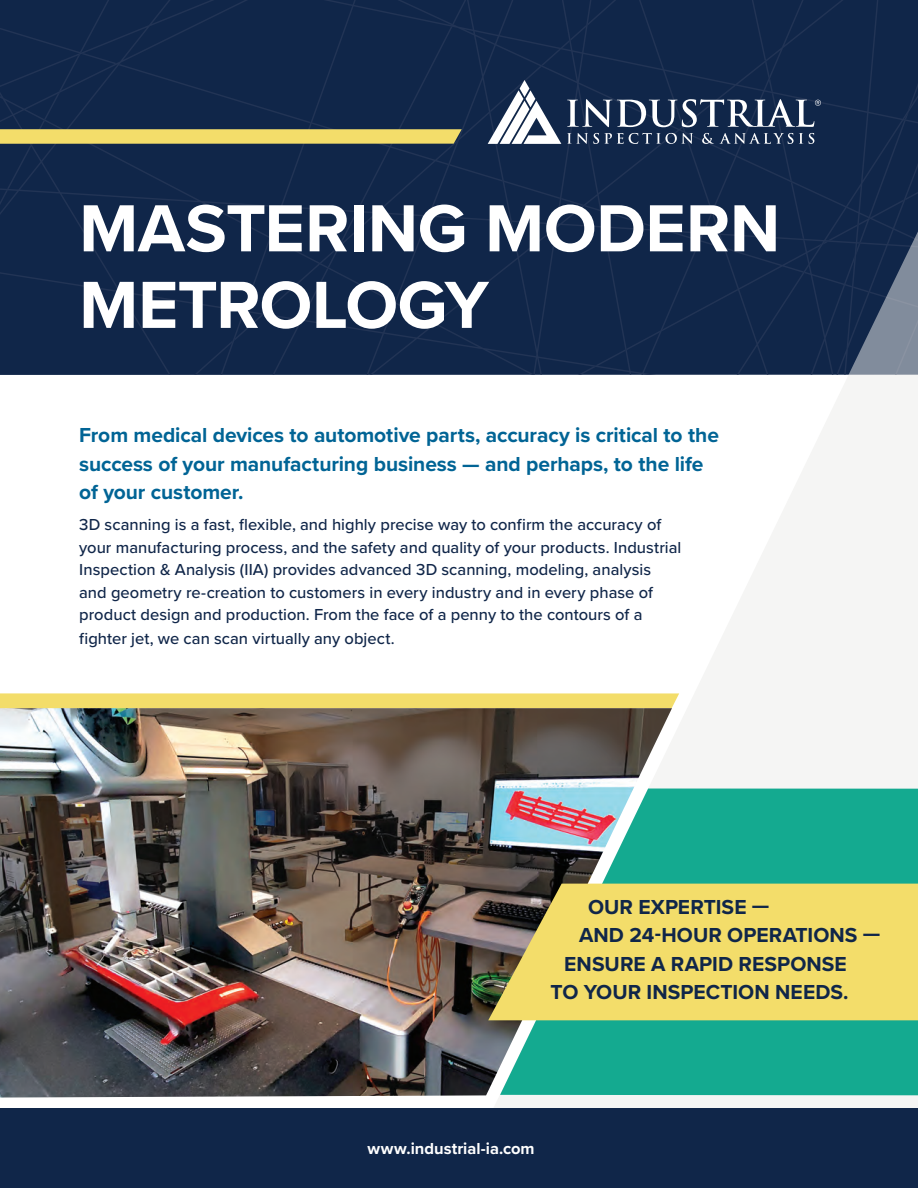
<style>
.page{position:relative;width:918px;height:1188px;background:#fff}
.page>*{position:absolute;margin:0;border:0;box-sizing:border-box;transform-origin:0 0}
.t1{font:700 69px/76.5px "Proxima Nova";letter-spacing:-.005em;color:#fff}
.t2{font:700 21px/28.5px "Proxima Nova";letter-spacing:-.005em;color:#016495}
.t3{font:700 21px "Proxima Nova";letter-spacing:.005em;color:#102649}
.t4{font:500 16.5px/22.5px "Proxima Nova";color:#102649}
.t5{font:700 16.5px "Proxima Nova";color:#fff}
</style>
<div class="page">
<div style="left:0;top:0;width:917px;height:375px;background:#102649"></div>
<div style="left:0;top:693px;width:441px;height:15px;background:#f3dd6a"></div>
<svg style="left:441px;top:76px;width:476px;height:1031px"></svg>
<div style="left:0;top:1107px;width:917px;height:80px;background:#102649"></div>
<div style="left:671px;top:788px;width:246px;height:307px;background:#14aa90"></div>
<img style="left:0;top:708px;width:671px;height:389px">
<svg style="left:488px;top:883px;width:429px;height:137px;fill:#f3dd6a"></svg>
<svg style="left:0;top:129px;width:461px;height:15px"></svg>
<h1 class="t1" style="left:79px;top:188px;width:702px">MASTERING MODERN<br>METROLOGY</h1>
<p class="t2" style="left:79px;top:420px;width:641px">From medical devices to automotive parts, accuracy is critical to the success of your manufacturing business — and perhaps, to the life of your customer.</p>
<p class="t4" style="left:79px;top:513px;width:603px">3D scanning is a fast, flexible, and highly precise way to confirm the accuracy of your manufacturing process, and the safety and quality of your products. Industrial Inspection &amp; Analysis (IIA) provides advanced 3D scanning, modeling, analysis and geometry re-creation to customers in every industry and in every phase of product design and production. From the face of a penny to the contours of a</p>
<p class="t4" style="left:79px;top:627px;width:317px">fighter jet, we can scan virtually any object.</p>
<p class="t3" style="left:588px;top:891px;width:183px">OUR EXPERTISE —</p>
<p class="t3" style="left:579px;top:919px;width:303px">AND 24-HOUR OPERATIONS —</p>
<p class="t3" style="left:564px;top:948px;width:284px">ENSURE A RAPID RESPONSE</p>
<p class="t3" style="left:550px;top:976px;width:299px">TO YOUR INSPECTION NEEDS.</p>
<p class="t5" style="left:367px;top:1135px;width:168px">www.industrial-ia.com</p>
</div>
